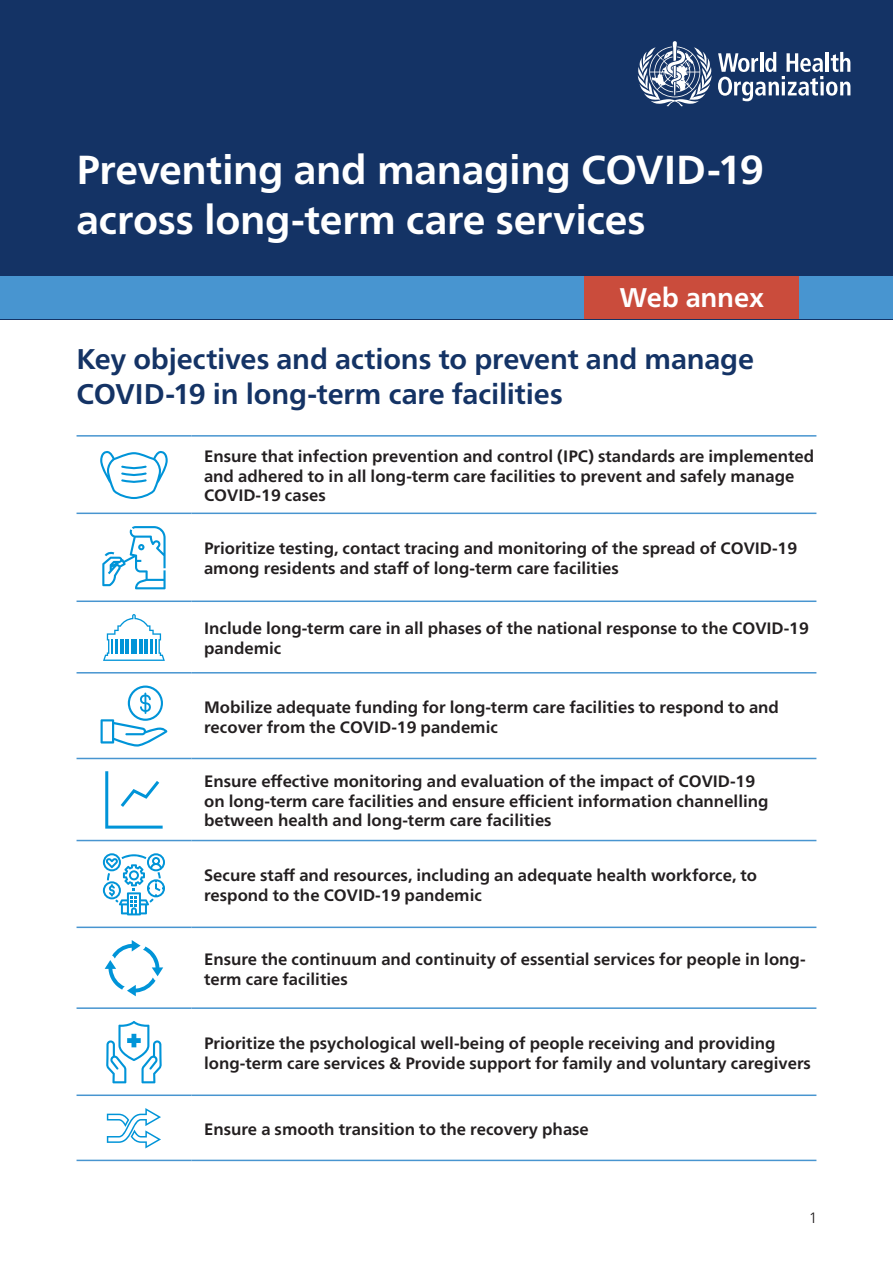
<style>
.page{position:relative;width:893px;height:1263px;background:#fff}
.page>*{position:absolute;margin:0;border:0;box-sizing:border-box;transform-origin:0 0}
.t1{font:700 40.5px/49.5px "Frutiger Neue LT";letter-spacing:-.005em;color:#fff}
.Head2{font:700 28.5px/34.2px "Frutiger Neue LT";letter-spacing:-.005em;color:#143365}
.t2{font:700 27px "Frutiger Neue LT";letter-spacing:-.005em;color:#fff}
.Table-body{font:700 16.5px/19.8px "Frutiger Neue LT";color:#231f20}
.t3{font:300 15px "Frutiger Neue LT";color:#231f20}
</style>
<div class="page">
<div style="left:0;top:0;width:893px;height:319px;background:#143365"></div>
<div style="left:0;top:277px;width:893px;height:42px;background:#4895d0"></div>
<div style="left:585px;top:277px;width:214px;height:42px;background:#ca4c3c"></div>
<svg style="left:637px;top:41px;width:213px;height:65px"></svg>
<hr style="left:77px;top:435px;width:114px;height:2px;background:#4895d0">
<hr style="left:191px;top:435px;width:625px;height:2px;background:#4895d0">
<hr style="left:77px;top:513px;width:114px;height:1px;background:#4895d0">
<hr style="left:191px;top:513px;width:625px;height:1px;background:#4895d0">
<hr style="left:77px;top:600px;width:114px;height:2px;background:#4895d0">
<hr style="left:191px;top:600px;width:625px;height:2px;background:#4895d0">
<hr style="left:77px;top:672px;width:114px;height:1px;background:#4895d0">
<hr style="left:191px;top:672px;width:625px;height:1px;background:#4895d0">
<hr style="left:77px;top:758px;width:114px;height:1px;background:#4895d0">
<hr style="left:191px;top:758px;width:625px;height:1px;background:#4895d0">
<hr style="left:77px;top:840px;width:114px;height:1px;background:#4895d0">
<hr style="left:191px;top:840px;width:625px;height:1px;background:#4895d0">
<hr style="left:77px;top:926px;width:114px;height:2px;background:#4895d0">
<hr style="left:191px;top:926px;width:625px;height:2px;background:#4895d0">
<hr style="left:77px;top:1007px;width:114px;height:2px;background:#4895d0">
<hr style="left:191px;top:1007px;width:625px;height:2px;background:#4895d0">
<hr style="left:77px;top:1094px;width:114px;height:2px;background:#4895d0">
<hr style="left:191px;top:1094px;width:625px;height:2px;background:#4895d0">
<hr style="left:77px;top:1160px;width:114px;height:1px;background:#4895d0">
<hr style="left:191px;top:1160px;width:625px;height:1px;background:#4895d0">
<svg style="left:100px;top:451px;width:68px;height:48px"></svg>
<svg style="left:102px;top:526px;width:64px;height:63px"></svg>
<svg style="left:103px;top:614px;width:62px;height:47px"></svg>
<hr style="left:120px;top:639px;width:3px;height:15px;background:#0094d8">
<hr style="left:126px;top:639px;width:3px;height:15px;background:#0094d8">
<svg style="left:101px;top:685px;width:66px;height:61px"></svg>
<svg style="left:105px;top:771px;width:58px;height:58px"></svg>
<svg style="left:103px;top:853px;width:62px;height:62px"></svg>
<svg style="left:105px;top:940px;width:58px;height:56px"></svg>
<svg style="left:106px;top:1021px;width:56px;height:62px"></svg>
<svg style="left:107px;top:1108px;width:54px;height:40px"></svg>
<p class="t1" style="left:77px;top:145px;width:689px">Preventing and managing COVID-19 across long-term care services</p>
<p class="t2" style="left:620px;top:281px;width:146px">Web annex</p>
<h2 class="Head2" style="left:77px;top:342px;width:679px">Key objectives and actions to prevent and manage<br>COVID-19 in long-term care facilities</h2>
<p class="Table-body" style="left:204px;top:446px;width:612px">Ensure that infection prevention and control (IPC) standards are implemented and adhered to in all long-term care facilities to prevent and safely manage<br>COVID-19 cases</p>
<p class="Table-body" style="left:204px;top:539px;width:595px">Prioritize testing, contact tracing and monitoring of the spread of COVID-19 among residents and staff of long-term care facilities</p>
<p class="Table-body" style="left:204px;top:618px;width:606px">Include long-term care in all phases of the national response to the COVID-19 pandemic</p>
<p class="Table-body" style="left:204px;top:697px;width:576px">Mobilize adequate funding for long-term care facilities to respond to and recover from the COVID-19 pandemic</p>
<p class="Table-body" style="left:204px;top:771px;width:566px">Ensure effective monitoring and evaluation of the impact of COVID-19 on long-term care facilities and ensure efficient information channelling between health and long-term care facilities</p>
<p class="Table-body" style="left:204px;top:865px;width:554px">Secure staff and resources, including an adequate health workforce, to respond to the COVID-19 pandemic</p>
<p class="Table-body" style="left:204px;top:949px;width:603px">Ensure the continuum and continuity of essential services for people in long&shy;term care facilities</p>
<p class="Table-body" style="left:204px;top:1033px;width:608px">Prioritize the psychological well-being of people receiving and providing long-term care services &amp; Provide support for family and voluntary caregivers</p>
<p class="Table-body" style="left:204px;top:1119px;width:386px">Ensure a smooth transition to the recovery phase</p>
<p class="t3" style="left:809px;top:1209px;width:10px">1</p>
</div>
